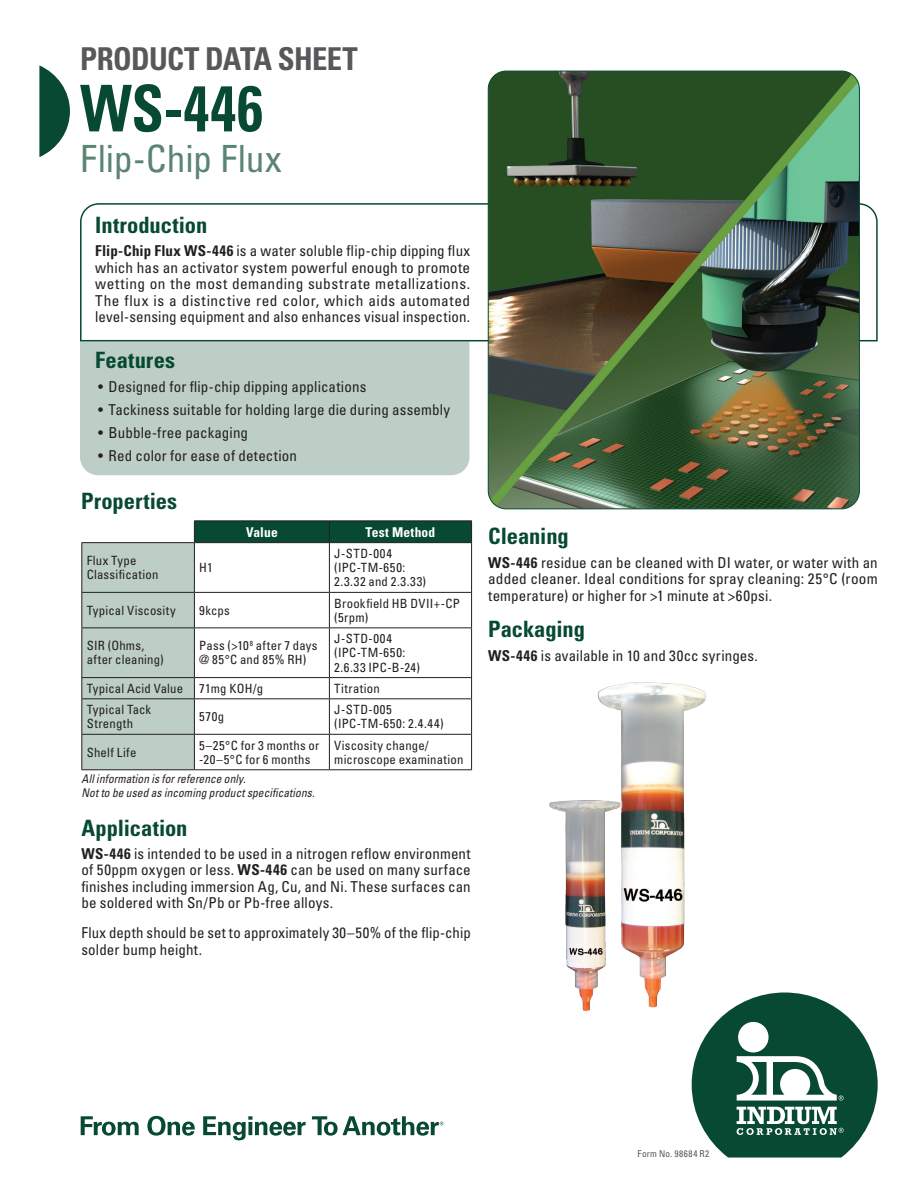
<style>
.page{position:relative;width:918px;height:1188px;background:#fff}
.page>*{position:absolute;margin:0;border:0;box-sizing:border-box;transform-origin:0 0}
.t1{font:700 condensed 64.5px "Univers LT Std";color:#074932;scale:.9 1}
.t2{font:condensed 37.5px "Univers LT Std";letter-spacing:-.005em;color:#5b8573}
.t3{font:700 condensed 31.5px "Univers LT Std";letter-spacing:-.02em;color:#57585a}
.t4{font:700 condensed 22.5px "Univers LT Std";color:#074932}
.t5{font:condensed 15px/16.5px "Univers LT Std";letter-spacing:.01em;color:#231f20;text-align:justify}
.t6{font:700 condensed 13.5px "Univers LT Std";letter-spacing:.015em;color:#fff}
.t7{font:condensed 12.75px/14.2px "Univers LT Std";letter-spacing:.02em;color:#231f20}
.t8{font:condensed 12.75px/14.2px "Univers LT Std";letter-spacing:.05em;color:#231f20}
.t9{font:italic condensed 12px/13.5px "Univers LT Std";letter-spacing:.01em;color:#231f20;scale:.95 1}
.t10{font:condensed 9.45px "Univers LT Std";letter-spacing:.055em;color:#57585a}
.s1{font-weight:700}
</style>
<div class="page">
<svg style="left:692px;top:993px;width:186px;height:165px"></svg>
<div style="left:738px;top:1022px;width:31px;height:30px;background:#fff;border-radius:50%"></div>
<svg style="left:312px;top:1116px;width:131px;height:20px"></svg>
<svg style="left:81px;top:1116px;width:225px;height:24px"></svg>
<svg style="left:39px;top:65px;width:31px;height:92px"></svg>
<div style="left:80px;top:342px;width:389px;height:133px;background:#bccec5"></div>
<svg style="left:80px;top:202px;width:798px;height:140px"></svg>
<hr style="left:194px;top:520px;width:135px;height:1px;background:#231f20">
<hr style="left:329px;top:520px;width:143px;height:1px;background:#231f20">
<svg style="left:81px;top:521px;width:391px;height:248px"></svg>
<hr style="left:81px;top:698px;width:113px;height:1px;background:#231f20">
<hr style="left:81px;top:699px;width:1px;height:35px;background:#231f20">
<hr style="left:194px;top:698px;width:135px;height:1px;background:#231f20">
<hr style="left:194px;top:699px;width:1px;height:35px;background:#231f20">
<hr style="left:329px;top:698px;width:143px;height:1px;background:#231f20">
<hr style="left:329px;top:699px;width:1px;height:35px;background:#231f20">
<hr style="left:471px;top:699px;width:1px;height:35px;background:#231f20">
<hr style="left:81px;top:734px;width:113px;height:1px;background:#231f20">
<hr style="left:81px;top:735px;width:1px;height:34px;background:#231f20">
<hr style="left:194px;top:734px;width:135px;height:1px;background:#231f20">
<hr style="left:194px;top:735px;width:1px;height:34px;background:#231f20">
<hr style="left:329px;top:734px;width:143px;height:1px;background:#231f20">
<hr style="left:329px;top:735px;width:1px;height:34px;background:#231f20">
<hr style="left:471px;top:735px;width:1px;height:34px;background:#231f20">
<hr style="left:81px;top:769px;width:113px;height:1px;background:#231f20">
<hr style="left:194px;top:769px;width:135px;height:1px;background:#231f20">
<hr style="left:329px;top:769px;width:143px;height:1px;background:#231f20">
<img style="left:488px;top:71px;width:371px;height:438px">
<img style="left:549px;top:682px;width:167px;height:338px">
<h3 class="t3" style="left:80px;top:39px;width:279px">PRODUCT DATA SHEET</h3>
<h1 class="t1" style="left:80px;top:69px;width:205px">WS-446</h1>
<h2 class="t2" style="left:80px;top:135px;width:203px">Flip-Chip Flux</h2>
<h3 class="t4" style="left:95px;top:211px;width:114px">Introduction</h3>
<p class="t5" style="left:95px;top:242px;width:377px"><span class="s1">Flip-Chip Flux WS-446</span> is a water soluble flip-chip dipping flux which has an activator system powerful enough to promote wetting on the most demanding substrate metallizations.<br>The flux is a distinctive red color, which aids automated level-sensing equipment and also enhances visual inspection.</p>
<h3 class="t4" style="left:95px;top:347px;width:81px">Features</h3>
<p class="t5" style="left:98px;top:378px;width:270px">• Designed for flip-chip dipping applications</p>
<p class="t5" style="left:98px;top:401px;width:354px">• Tackiness suitable for holding large die during assembly</p>
<p class="t5" style="left:98px;top:424px;width:151px">• Bubble-free packaging</p>
<p class="t5" style="left:98px;top:448px;width:200px">• Red color for ease of detection</p>
<h3 class="t4" style="left:81px;top:487px;width:98px">Properties</h3>
<p class="t7" style="left:87px;top:553px;width:73px">Flux Type<br>Classification</p>
<p class="t7" style="left:199px;top:560px;width:15px">H1</p>
<p class="t6" style="left:246px;top:524px;width:33px">Value</p>
<p class="t6" style="left:366px;top:524px;width:71px">Test Method</p>
<p class="t8" style="left:334px;top:546px;width:93px">J-STD-004 (IPC-TM-650:<br>2.3.32 and 2.3.33)</p>
<p class="t7" style="left:87px;top:603px;width:91px">Typical Viscosity</p>
<p class="t7" style="left:199px;top:603px;width:32px">9kcps</p>
<p class="t7" style="left:334px;top:596px;width:127px">Brookfield HB DVII+-CP (5rpm)</p>
<p class="t7" style="left:87px;top:638px;width:79px">SIR (Ohms, after cleaning)</p>
<p class="t7" style="left:199px;top:638px;width:120px">Pass (&gt;10<sup>8</sup> after 7 days @ 85°C and 85% RH)</p>
<p class="t8" style="left:334px;top:631px;width:87px">J-STD-004 (IPC-TM-650:<br>2.6.33 IPC-B-24)</p>
<p class="t7" style="left:87px;top:681px;width:98px">Typical Acid Value</p>
<p class="t7" style="left:199px;top:681px;width:65px">71mg KOH/g</p>
<p class="t7" style="left:334px;top:681px;width:47px">Titration</p>
<p class="t7" style="left:87px;top:702px;width:66px">Typical Tack<br>Strength</p>
<p class="t7" style="left:199px;top:709px;width:26px">570g</p>
<p class="t8" style="left:334px;top:702px;width:111px">J-STD-005 (IPC-TM-650: 2.4.44)</p>
<p class="t7" style="left:87px;top:745px;width:51px">Shelf Life</p>
<p class="t7" style="left:199px;top:738px;width:122px">5–25°C for 3 months or -20–5°C for 6 months</p>
<p class="t7" style="left:334px;top:738px;width:131px">Viscosity change/ microscope examination</p>
<p class="t9" style="left:82px;top:772px;width:247px">All information is for reference only.<br>Not to be used as incoming product specifications.</p>
<h3 class="t4" style="left:81px;top:814px;width:108px">Application</h3>
<p class="t5" style="left:81px;top:845px;width:391px"><span class="s1">WS-446</span> is intended to be used in a nitrogen reflow environment of 50ppm oxygen or less. <span class="s1">WS-446</span> can be used on many surface finishes including immersion Ag, Cu, and Ni. These surfaces can be soldered with Sn/Pb or Pb-free alloys.</p>
<p class="t5" style="left:81px;top:925px;width:391px">Flux depth should be set to approximately 30–50% of the flip-chip solder bump height.</p>
<h3 class="t4" style="left:488px;top:523px;width:82px">Cleaning</h3>
<p class="t5" style="left:488px;top:554px;width:391px"><span class="s1">WS-446</span> residue can be cleaned with DI water, or water with an added cleaner. Ideal conditions for spray cleaning: 25°C (room temperature) or higher for &gt;1 minute at &gt;60psi.</p>
<h3 class="t4" style="left:488px;top:616px;width:98px">Packaging</h3>
<p class="t5" style="left:488px;top:647px;width:271px"><span class="s1">WS-446</span> is available in 10 and 30cc syringes.</p>
<p class="t10" style="left:637px;top:1148px;width:73px">Form No. 98684 R2</p>
</div>
